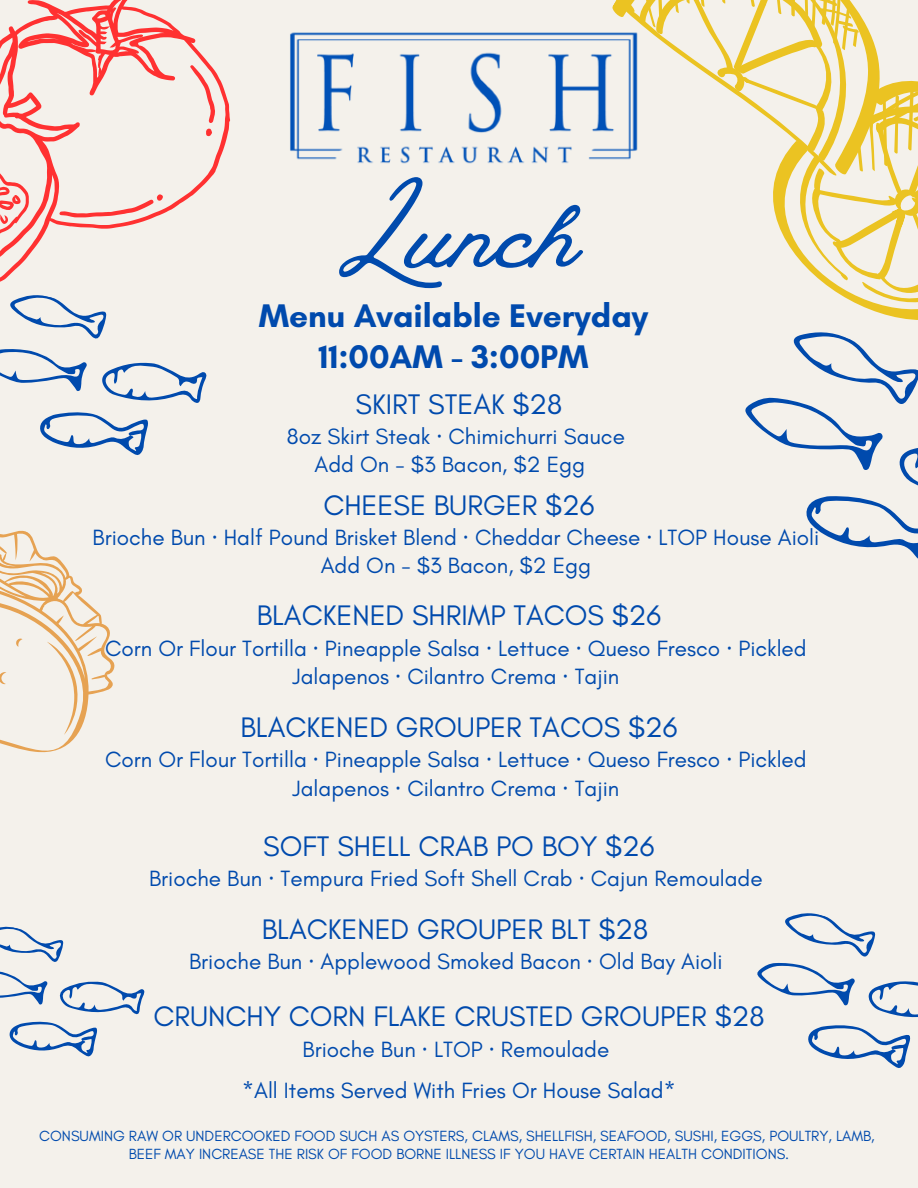
<style>
.page{position:relative;width:918px;height:1188px;background:#f4f1eb}
.page>*{position:absolute;margin:0;border:0;box-sizing:border-box;transform-origin:0 0}
.t1{font:127.8px "Vintage Goods";color:#004aad}
.t2{font:700 33.3px "Glacial Indifference";color:#004aad}
.t3{font:28.8px "Glacial Indifference";color:#004aad}
.t4{font:22.5px/28.2px "Glacial Indifference";color:#004aad;text-align:center}
.t5{font:15px "Glacial Indifference";color:#004aad}
.s1{font-family:"Noto Sans"}
</style>
<div class="page">
<svg style="left:0;top:296px;width:207px;height:130px"></svg>
<svg style="left:0;top:0;width:230px;height:296px"></svg>
<svg style="left:190px;top:65px;width:25px;height:71px"></svg>
<svg style="left:59px;top:194px;width:104px;height:23px"></svg>
<svg style="left:0;top:169px;width:29px;height:90px"></svg>
<svg style="left:623px;top:0;width:295px;height:559px"></svg>
<svg style="left:757px;top:913px;width:161px;height:155px"></svg>
<img style="left:290px;top:12px;width:387px;height:169px">
<svg style="left:0;top:926px;width:145px;height:131px"></svg>
<svg style="left:0;top:426px;width:148px;height:327px"></svg>
<svg style="left:0;top:637px;width:99px;height:98px"></svg>
<p class="t1" style="left:339px;top:156px;width:241px">Lunch</p>
<p class="t2" style="left:259px;top:295px;width:391px">Menu Available Everyday</p>
<p class="t2" style="left:319px;top:337px;width:272px">11:00AM - 3:00PM</p>
<h4 class="t3" style="left:356px;top:387px;width:208px">SKIRT STEAK $28</h4>
<h4 class="t4" style="left:287px;top:422px;width:339px">8oz Skirt Steak <span class="s1">·</span> Chimichurri Sauce<br>Add On - $3 Bacon, $2 Egg</h4>
<h4 class="t3" style="left:323px;top:487px;width:273px">CHEESE BURGER $26</h4>
<h4 class="t4" style="left:93px;top:523px;width:728px">Brioche Bun <span class="s1">·</span> Half Pound Brisket Blend <span class="s1">·</span> Cheddar Cheese <span class="s1">·</span> LTOP House Aioli<br>Add On - $3 Bacon, $2 Egg</h4>
<p class="t3" style="left:257px;top:598px;width:406px">BLACKENED SHRIMP TACOS $26</p>
<p class="t4" style="left:105px;top:634px;width:703px">Corn Or Flour Tortilla <span class="s1">·</span> Pineapple Salsa <span class="s1">·</span> Lettuce <span class="s1">·</span> Queso Fresco <span class="s1">·</span> Pickled<br>Jalapenos <span class="s1">·</span> Cilantro Crema <span class="s1">·</span> Tajin</p>
<p class="t3" style="left:240px;top:710px;width:439px">BLACKENED GROUPER TACOS $26</p>
<p class="t4" style="left:105px;top:745px;width:703px">Corn Or Flour Tortilla <span class="s1">·</span> Pineapple Salsa <span class="s1">·</span> Lettuce <span class="s1">·</span> Queso Fresco <span class="s1">·</span> Pickled<br>Jalapenos <span class="s1">·</span> Cilantro Crema <span class="s1">·</span> Tajin</p>
<h2 class="t3" style="left:263px;top:828px;width:393px">SOFT SHELL CRAB PO BOY $26</h2>
<h2 class="t4" style="left:149px;top:864px;width:615px">Brioche Bun <span class="s1">·</span> Tempura Fried Soft Shell Crab <span class="s1">·</span> Cajun Remoulade</h2>
<p class="t3" style="left:262px;top:912px;width:388px">BLACKENED GROUPER BLT $28</p>
<p class="t4" style="left:189px;top:947px;width:535px">Brioche Bun <span class="s1">·</span> Applewood Smoked Bacon <span class="s1">·</span> Old Bay Aioli</p>
<h1 class="t3" style="left:153px;top:999px;width:613px">CRUNCHY CORN FLAKE CRUSTED GROUPER $28</h1>
<h1 class="t4" style="left:303px;top:1035px;width:308px">Brioche Bun <span class="s1">·</span> LTOP <span class="s1">·</span> Remoulade</h1>
<p class="t4" style="left:242px;top:1076px;width:435px">*All Items Served With Fries Or House Salad*</p>
<h4 class="t5" style="left:39px;top:1127px;width:837px">CONSUMING RAW OR UNDERCOOKED FOOD SUCH AS OYSTERS, CLAMS, SHELLFISH, SEAFOOD, SUSHI, EGGS, POULTRY, LAMB,</h4>
<h4 class="t5" style="left:129px;top:1145px;width:662px">BEEF MAY INCREASE THE RISK OF FOOD BORNE ILLNESS IF YOU HAVE CERTAIN HEALTH CONDITIONS.</h4>
</div>
